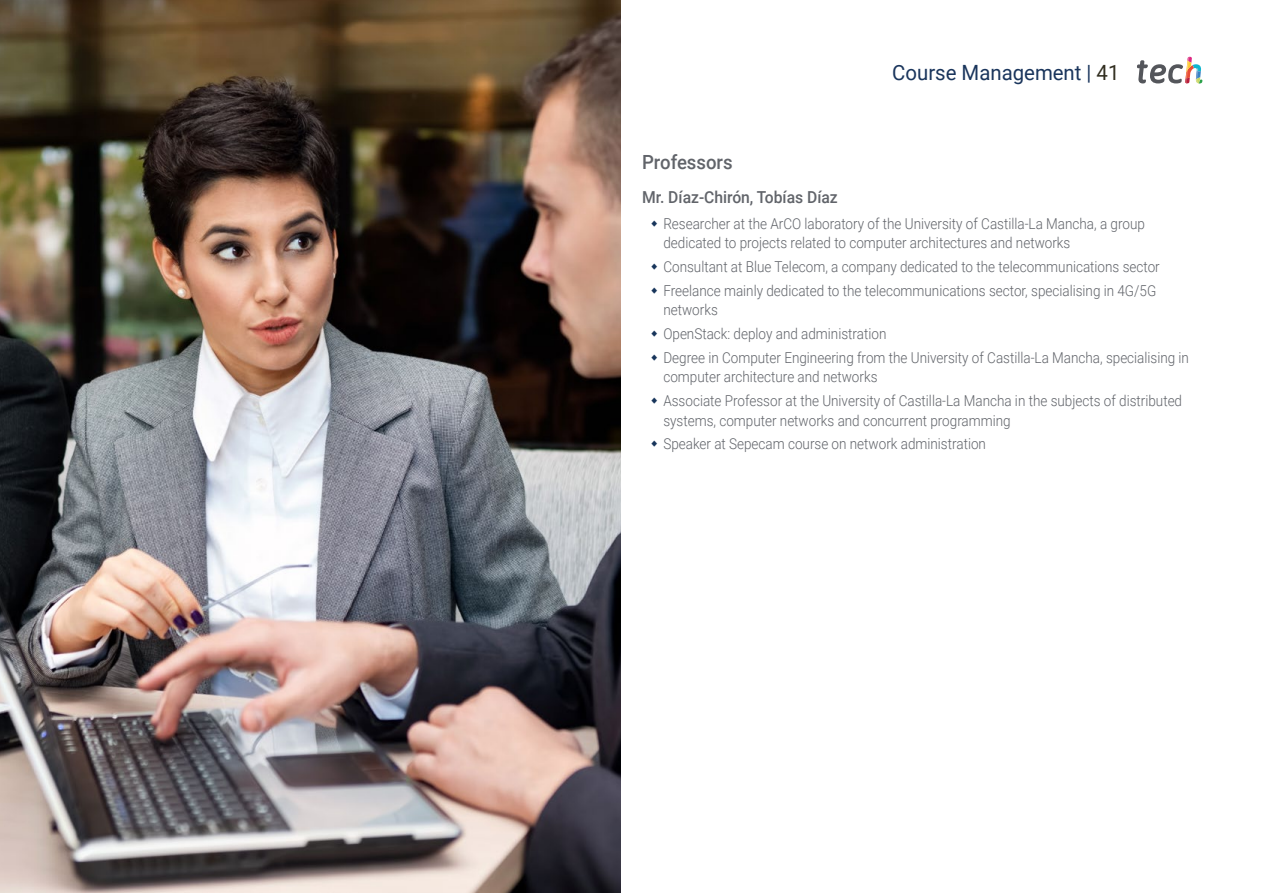
<style>
.page{position:relative;width:1263px;height:893px;background:#fff}
.page>*{position:absolute;margin:0;border:0;box-sizing:border-box;transform-origin:0 0}
.t1{font:21px "Roboto";color:#1a355c}
.t2{font:500 19.5px "Roboto";color:#61646a;scale:.95 1}
.t3{font:500 16.5px "Roboto";color:#61646a;scale:.95 1}
.t4{font:300 15px/23.7px "Roboto";color:#61646a;scale:.9 1}
.s1{color:#312e20}
</style>
<div class="page">
<svg style="left:1137px;top:57px;width:65px;height:27px"></svg>
<img style="left:0;top:0;width:621px;height:893px">
<h1 class="t1" style="left:892px;top:57px;width:229px">Course Management | <span class="s1">41</span></h1>
<h2 class="t2" style="left:642px;top:148px;width:97px">Professors</h2>
<p class="t3" style="left:642px;top:186px;width:208px">Mr. Díaz-Chirón, Tobías Díaz</p>
<p class="t4" style="left:663px;top:213px;width:536px;line-height:19.5px">Researcher at the ArCO laboratory of the University of Castilla-La Mancha, a group dedicated to projects related to computer architectures and networks</p>
<p class="t4" style="left:663px;top:254px;width:553px">Consultant at Blue Telecom, a company dedicated to the telecommunications sector<br>Freelance mainly dedicated to the telecommunications sector, specialising in 4G/5G</p>
<p class="t4" style="left:663px;top:298px;width:586px">networks<br>OpenStack: deploy and administration<br>Degree in Computer Engineering from the University of Castilla-La Mancha, specialising in</p>
<p class="t4" style="left:663px;top:365px;width:578px">computer architecture and networks<br>Associate Professor at the University of Castilla-La Mancha in the subjects of distributed</p>
<p class="t4" style="left:663px;top:408px;width:387px">systems, computer networks and concurrent programming<br>Speaker at Sepecam course on network administration</p>
</div>
